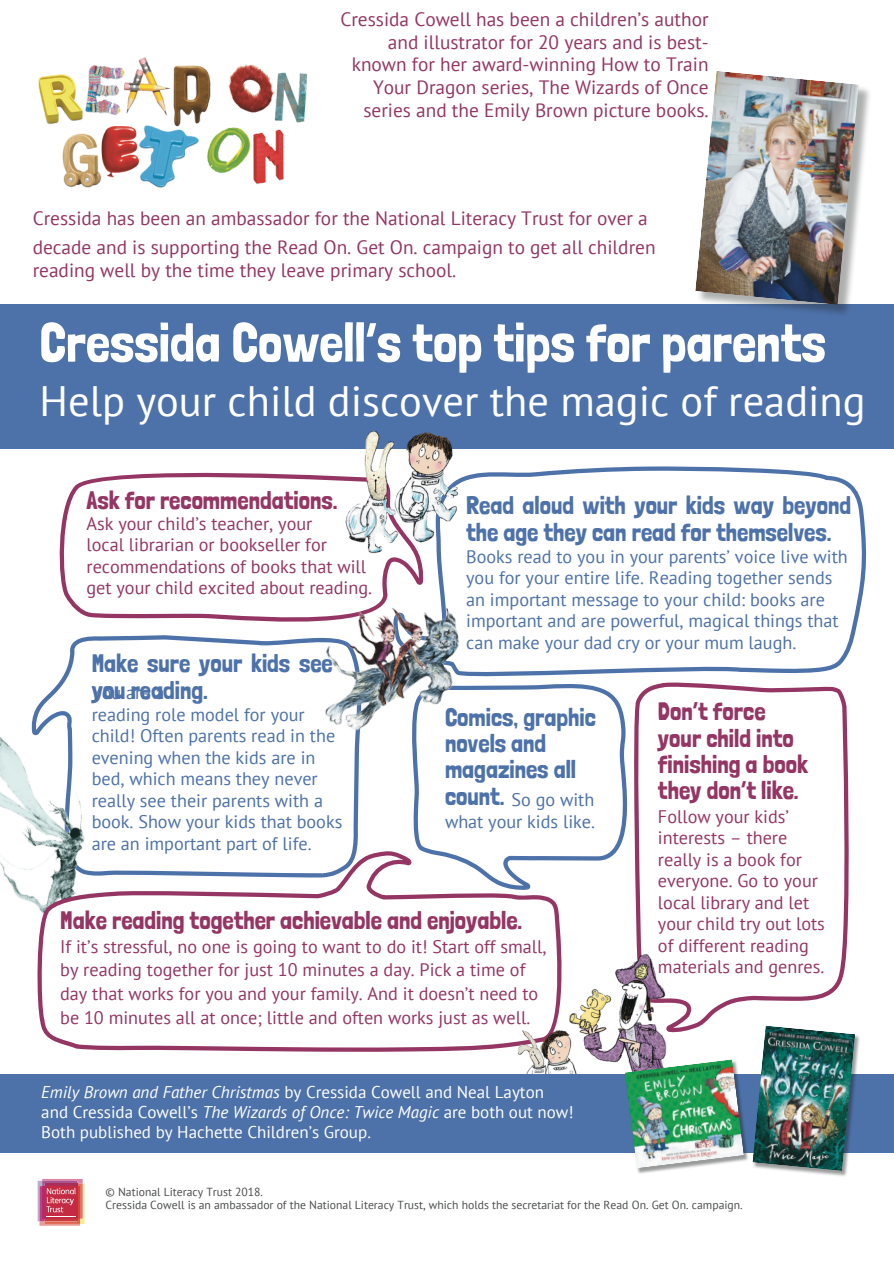
<style>
.page{position:relative;width:894px;height:1264px;background:#fff}
.page>*{position:absolute;margin:0;border:0;box-sizing:border-box;transform-origin:0 0}
.t1{font:54.15px "Londrina Solid";color:#fff}
.t2{font:42.45px "PT Sans";color:#fff}
.t3{font:25.2px/26.2px "Londrina Solid";color:#4d71a9}
.t4{font:25.2px/26.2px "Londrina Solid";color:#943563}
.t5{font:19.35px/22.5px "PT Sans";color:#943563;text-align:right}
.t6{font:18.15px/21.5px "PT Sans";color:#943563}
.t7{font:18.15px/21.5px "PT Sans";color:#4d71a9}
.t8{font:16.95px/20px "PT Sans";color:#fff}
.t9{font:11.7px/13.5px "PT Sans";color:#4b4d4d}
.s1{font-style:italic}
</style>
<div class="page">
<svg style="left:38px;top:635px;width:321px;height:215px"></svg>
<svg style="left:423px;top:466px;width:444px;height:211px"></svg>
<svg style="left:412px;top:684px;width:215px;height:177px"></svg>
<img style="left:0;top:705px;width:133px;height:199px">
<svg style="left:35px;top:850px;width:536px;height:201px"></svg>
<svg style="left:634px;top:682px;width:215px;height:334px"></svg>
<img style="left:514px;top:951px;width:198px;height:122px">
<img style="left:38px;top:57px;width:270px;height:131px">
<div style="left:0;top:304px;width:893px;height:144px;background:#4d71a9"></div>
<div style="left:0;top:1073px;width:893px;height:79px;background:#4d71a9"></div>
<svg style="left:59px;top:472px;width:364px;height:150px"></svg>
<svg style="left:38px;top:1179px;width:46px;height:46px"></svg>
<img style="left:781px;top:1034px;width:79px;height:142px">
<img style="left:752px;top:1025px;width:102px;height:145px">
<img style="left:637px;top:1073px;width:110px;height:100px">
<img style="left:624px;top:1059px;width:119px;height:108px">
<img style="left:751px;top:85px;width:119px;height:229px">
<img style="left:695px;top:71px;width:163px;height:234px">
<img style="left:333px;top:431px;width:145px;height:134px">
<img style="left:304px;top:597px;width:178px;height:157px">
<p class="t5" style="left:340px;top:8px;width:369px">Cressida Cowell has been a children’s author and illustrator for 20 years and is best&shy;known for her award-winning How to Train Your Dragon series, The Wizards of Once series and the Emily Brown picture books.</p>
<p class="t5" style="left:33px;top:203px;width:624px;line-height:29px;text-align:left">Cressida has been an ambassador for the National Literacy Trust for over a decade and is supporting the Read On. Get On. campaign to get all children</p>
<p class="t5" style="left:33px;top:259px;width:425px">reading well by the time they leave primary school.</p>
<h1 class="t1" style="left:40px;top:310px;width:787px">Cressida Cowell’s top tips for parents</h1>
<h2 class="t2" style="left:40px;top:372px;width:827px">Help your child discover the magic of reading</h2>
<h3 class="t4" style="left:86px;top:486px;width:252px">Ask for recommendations.</h3>
<h3 class="t3" style="left:466px;top:491px;width:386px;line-height:27px">Read aloud with your kids way beyond the age they can read for themselves.</h3>
<p class="t6" style="left:86px;top:512px;width:287px">Ask your child’s teacher, your<br>local librarian or bookseller for recommendations of books that will get your child excited about reading.</p>
<p class="t7" style="left:466px;top:545px;width:383px">Books read to you in your parents’ voice live with you for your entire life. Reading together sends an important message to your child: books are important and are powerful, magical things that can make your dad cry or your mum laugh.</p>
<h3 class="t3" style="left:92px;top:649px;width:242px;line-height:27px">Make sure your kids see you reading.</h3>
<p class="t7" style="left:92px;top:681px;width:252px">You are a<br>reading role model for your child! Often parents read in the evening when the kids are in bed, which means they never really see their parents with a book. Show your kids that books are an important part of life.</p>
<h3 class="t3" style="left:445px;top:703px;width:152px">Comics, graphic novels and magazines all count.</h3>
<h3 class="t4" style="left:657px;top:698px;width:151px">Don’t force your child into finishing a book they don’t like.</h3>
<p class="t7" style="left:445px;top:789px;width:151px;text-align:right">So go with<br>what your kids like.</p>
<p class="t6" style="left:657px;top:805px;width:168px">Follow your kids’ interests – there really is a book for everyone. Go to your local library and let your child try out lots of different reading materials and genres.</p>
<h3 class="t4" style="left:60px;top:907px;width:463px">Make reading together achievable and enjoyable.</h3>
<p class="t6" style="left:60px;top:933px;width:488px;line-height:23.9px">If it’s stressful, no one is going to want to do it! Start off small, by reading together for just 10 minutes a day. Pick a time of day that works for you and your family. And it doesn’t need to be 10 minutes all at once; little and often works just as well.</p>
<p class="t8" style="left:41px;top:1081px;width:533px"><span class="s1">Emily Brown and Father Christmas</span> by Cressida Cowell and Neal Layton and Cressida Cowell’s <span class="s1">The Wizards of Once: Twice Magic</span> are both out now!<br>Both published by Hachette Children’s Group.</p>
<p class="t9" style="left:106px;top:1184px;width:638px">© National Literacy Trust 2018.<br>Cressida Cowell is an ambassador of the National Literacy Trust, which holds the secretariat for the Read On. Get On. campaign.</p>
</div>
